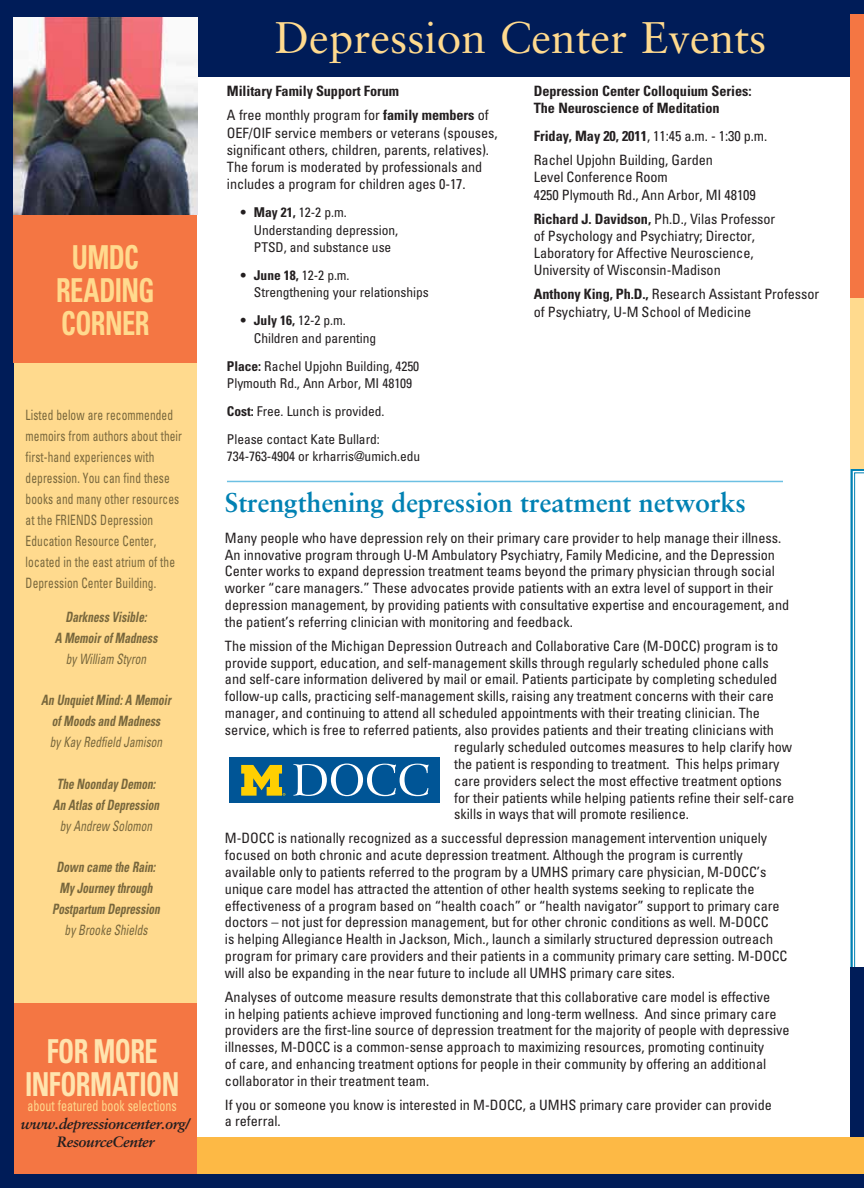
<style>
.page{position:relative;width:864px;height:1188px;background:#fff}
.page>*{position:absolute;margin:0;border:0;box-sizing:border-box;transform-origin:0 0}
.t1{font:44.25px "Sabon LT Std";color:#ffda8e}
.t2{font:700 condensed 33px/33px "Univers LT Std";letter-spacing:-.025em;color:#ffe4ae;text-align:center;scale:.8 1}
.t3{font:700 condensed 33px/33px "Univers LT Std";letter-spacing:-.02em;color:#ffda8e;text-align:center;scale:.8 1}
.t4{font:700 27px "Sabon";letter-spacing:-.005em;color:#0081b3}
.t5{font:italic 700 15px/18px "Sabon LT Std";letter-spacing:-.025em;color:#231f20;text-align:center}
.t6{font:condensed 15px "Univers LT Std";color:#ffda8e;scale:.8 1}
.t7{font:condensed 14.25px/16.8px "Univers LT Std";letter-spacing:-.005em;color:#231f20}
.t8{font:condensed 14.25px/17.2px "Univers";letter-spacing:-.005em;color:#231f20}
.t9{font:condensed 14.25px/21px "Univers LT Std";letter-spacing:.01em;color:#78673c;scale:.8 1}
.t10{font:italic 700 condensed 14.25px/21px "Univers";color:#78673c;text-align:center;scale:.8 1}
.t11{font:700 condensed 14.25px/24px "Univers";letter-spacing:-.005em;color:#231f20}
.t12{font:italic condensed 14.25px "Univers";color:#78673c;scale:.8 1}
.t13{font:condensed 13.5px/17.2px "Univers";letter-spacing:-.005em;color:#231f20}
.s1{font-weight:400}
.s2{font-weight:700}
</style>
<div class="page">
<svg style="left:850px;top:469px;width:14px;height:498px"></svg>
<div style="left:0;top:4px;width:864px;height:73px;background:#001c58"></div>
<div style="left:850px;top:967px;width:14px;height:183px;background:#001c58"></div>
<div style="left:12px;top:1137px;width:852px;height:51px;background:#fdb945"></div>
<div style="left:14px;top:283px;width:183px;height:892px;background:#ffda8e"></div>
<div style="left:850px;top:10px;width:14px;height:288px;background:#f47643"></div>
<div style="left:0;top:0;width:864px;height:14px;background:#001c58"></div>
<div style="left:14px;top:1003px;width:183px;height:175px;background:#f47643"></div>
<div style="left:0;top:1174px;width:864px;height:14px;background:#001c58"></div>
<div style="left:0;top:0;width:14px;height:1188px;background:#001c58"></div>
<div style="left:14px;top:210px;width:183px;height:153px;background:#f47643"></div>
<div style="left:850px;top:298px;width:14px;height:171px;background:#ffda8e"></div>
<img style="left:14px;top:18px;width:183px;height:197px">
<div style="left:229px;top:757px;width:211px;height:46px;background:#005596"></div>
<svg style="left:293px;top:764px;width:136px;height:32px"></svg>
<svg style="left:241px;top:765px;width:44px;height:31px"></svg>
<hr style="left:227px;top:481px;width:556px;height:1px;background:#6dc0e3">
<h2 class="t3" style="left:56px;top:241px;width:125px">UMDC<br>READING<br>CORNER</h2>
<p class="t9" style="left:26px;top:404px;width:197px">Listed below are recommended memoirs from authors about their first-hand experiences with depression. You can find these books and many other resources at the FRIENDS Depression<br>Education Resource Center, located in the east atrium of the<br>Depression Center Building.</p>
<p class="t10" style="left:55px;top:606px;width:130px">Darkness Visible:<br>A Memoir of Madness</p>
<p class="t12" style="left:66px;top:650px;width:102px">by William Styron</p>
<p class="t10" style="left:41px;top:690px;width:163px">An Unquiet Mind: A Memoir of Moods and Madness</p>
<p class="t12" style="left:50px;top:733px;width:142px">by Kay Redfield Jamison</p>
<p class="t10" style="left:53px;top:773px;width:135px;text-align:left">The Noonday Demon:<br>An Atlas of Depression</p>
<p class="t12" style="left:60px;top:817px;width:117px">by Andrew Solomon</p>
<p class="t10" style="left:52px;top:856px;width:136px">Down came the Rain:<br>My Journey through<br>Postpartum Depression</p>
<p class="t12" style="left:65px;top:921px;width:105px">by Brooke Shields</p>
<h2 class="t2" style="left:25px;top:1035px;width:194px">FOR MORE<br>INFORMATION</h2>
<p class="t6" style="left:28px;top:1096px;width:188px">about featured book selections</p>
<p class="t5" style="left:21px;top:1115px;width:171px">www.depressioncenter.org/<br>ResourceCenter</p>
<h1 class="t1" style="left:275px;top:11px;width:493px">Depression Center Events</h1>
<p class="t11" style="left:227px;top:79px;width:263px">Military Family Support Forum<br><span class="s1">A free monthly program for</span> family members <span class="s1">of</span></p>
<p class="t8" style="left:227px;top:124px;width:272px">OEF/OIF service members or veterans (spouses, significant others, children, parents, relatives).<br>The forum is moderated by professionals and includes a program for children ages 0-17.</p>
<p class="t13" style="left:254px;top:204px;width:146px;text-indent:-14px"><span class="s2">• May 21,</span> 12-2 p.m.<br>Understanding depression,<br>PTSD, and substance use</p>
<p class="t13" style="left:254px;top:266px;width:176px;text-indent:-14px"><span class="s2">• June 18,</span> 12-2 p.m.<br>Strengthening your relationships</p>
<p class="t13" style="left:254px;top:312px;width:124px;text-indent:-14px"><span class="s2">• July 16,</span> 12-2 p.m.<br>Children and parenting</p>
<p class="t13" style="left:227px;top:357px;width:194px"><span class="s2">Place:</span> Rachel Upjohn Building, 4250<br>Plymouth Rd., Ann Arbor, MI 48109</p>
<p class="t13" style="left:227px;top:397px;width:159px;line-height:28px"><span class="s2">Cost:</span> Free. Lunch is provided.<br>Please contact Kate Bullard:</p>
<p class="t13" style="left:227px;top:447px;width:195px">734-763-4904 or krharris@umich.edu</p>
<p class="t11" style="left:534px;top:82px;width:219px;line-height:17.2px">Depression Center Colloquium Series:<br>The Neuroscience of Meditation</p>
<p class="t8" style="left:534px;top:124px;width:235px;line-height:24px"><span class="s2">Friday, May 20, 2011</span>, 11:45 a.m. - 1:30 p.m.<br>Rachel Upjohn Building, Garden</p>
<p class="t8" style="left:534px;top:168px;width:224px">Level Conference Room<br>4250 Plymouth Rd., Ann Arbor, MI 48109</p>
<p class="t8" style="left:534px;top:210px;width:243px"><span class="s2">Richard J. Davidson,</span> Ph.D., Vilas Professor of Psychology and Psychiatry; Director, Laboratory for Affective Neuroscience, University of Wisconsin-Madison</p>
<p class="t8" style="left:534px;top:285px;width:287px"><span class="s2">Anthony King, Ph.D.,</span> Research Assistant Professor of Psychiatry, U-M School of Medicine</p>
<h3 class="t4" style="left:225px;top:486px;width:522px">Strengthening depression treatment networks</h3>
<p class="t7" style="left:225px;top:529px;width:566px">Many people who have depression rely on their primary care provider to help manage their illness.<br>An innovative program through U-M Ambulatory Psychiatry, Family Medicine, and the Depression Center works to expand depression treatment teams beyond the primary physician through social worker “care managers.” These advocates provide patients with an extra level of support in their depression management, by providing patients with consultative expertise and encouragement, and the patient’s referring clinician with monitoring and feedback.</p>
<p class="t7" style="left:225px;top:637px;width:555px">The mission of the Michigan Depression Outreach and Collaborative Care (M-DOCC) program is to</p>
<p class="t7" style="left:225px;top:654px;width:545px">provide support, education, and self-management skills through regularly scheduled phone calls</p>
<p class="t7" style="left:225px;top:671px;width:554px">and self-care information delivered by mail or email. Patients participate by completing scheduled</p>
<p class="t7" style="left:225px;top:688px;width:551px">follow-up calls, practicing self-management skills, raising any treatment concerns with their care</p>
<p class="t7" style="left:225px;top:705px;width:537px">manager, and continuing to attend all scheduled appointments with their treating clinician. The</p>
<p class="t7" style="left:225px;top:721px;width:550px">service, which is free to referred patients, also provides patients and their treating clinicians with</p>
<p class="t7" style="left:454px;top:738px;width:339px">regularly scheduled outcomes measures to help clarify how</p>
<p class="t7" style="left:454px;top:755px;width:327px">the patient is responding to treatment. This helps primary</p>
<p class="t7" style="left:454px;top:772px;width:329px">care providers select the most effective treatment options</p>
<p class="t7" style="left:454px;top:789px;width:342px">for their patients while helping patients refine their self-care</p>
<p class="t7" style="left:454px;top:806px;width:236px">skills in ways that will promote resilience.</p>
<p class="t7" style="left:225px;top:829px;width:564px">M-DOCC is nationally recognized as a successful depression management intervention uniquely focused on both chronic and acute depression treatment. Although the program is currently available only to patients referred to the program by a UMHS primary care physician, M-DOCC’s unique care model has attracted the attention of other health systems seeking to replicate the effectiveness of a program based on “health coach” or “health navigator” support to primary care doctors – not just for depression management, but for other chronic conditions as well. M-DOCC<br>is helping Allegiance Health in Jackson, Mich., launch a similarly structured depression outreach program for primary care providers and their patients in a community primary care setting. M-DOCC will also be expanding in the near future to include all UMHS primary care sites.</p>
<p class="t7" style="left:225px;top:988px;width:566px">Analyses of outcome measure results demonstrate that this collaborative care model is effective<br>in helping patients achieve improved functioning and long-term wellness. And since primary care providers are the first-line source of depression treatment for the majority of people with depressive illnesses, M-DOCC is a common-sense approach to maximizing resources, promoting continuity<br>of care, and enhancing treatment options for people in their community by offering an additional collaborator in their treatment team.</p>
<p class="t7" style="left:225px;top:1096px;width:548px">If you or someone you know is interested in M-DOCC, a UMHS primary care provider can provide a referral.</p>
</div>
